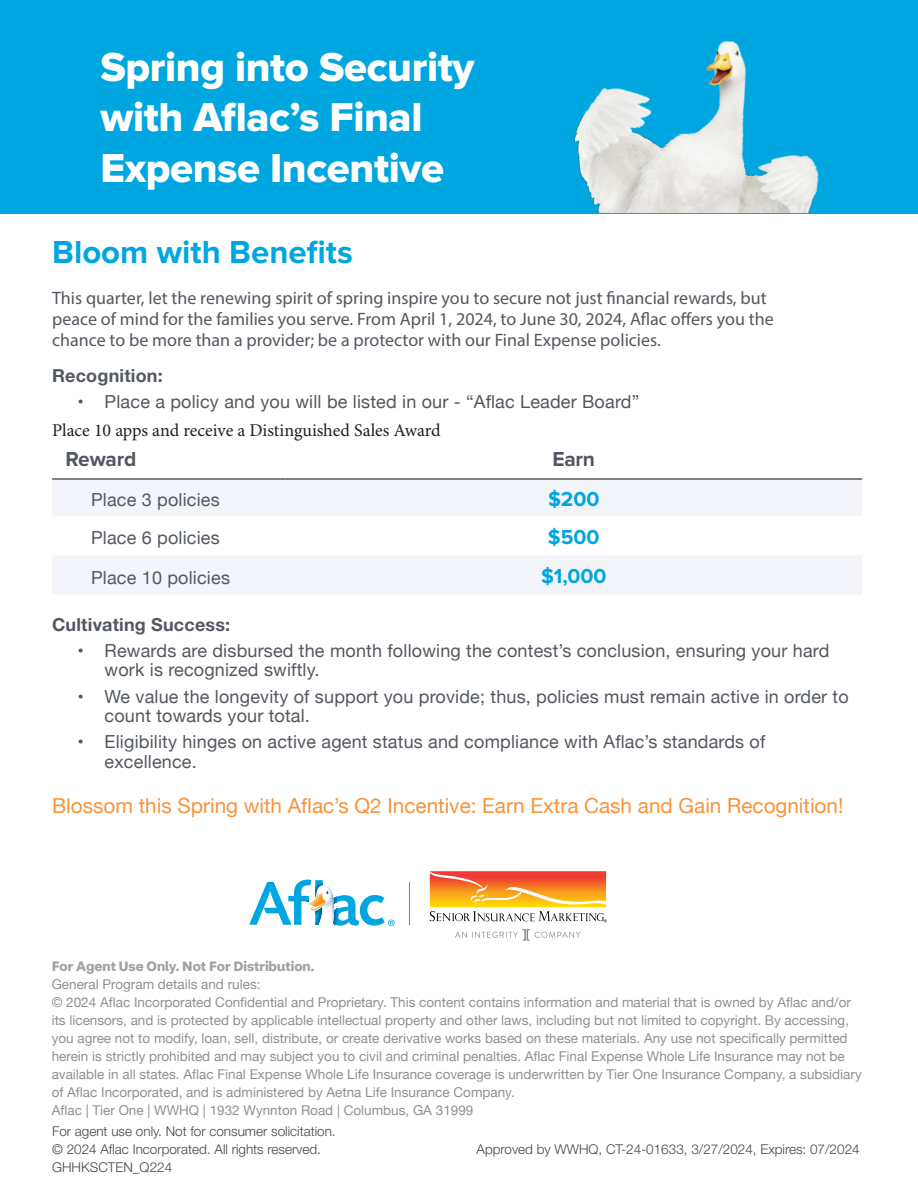
<style>
.page{position:relative;width:918px;height:1188px;background:#fff}
.page>*{position:absolute;margin:0;border:0;box-sizing:border-box;transform-origin:0 0}
.t1{font:42px/50.4px "Proxima Nova Extrabld";letter-spacing:-.01em;color:#fff}
.t2{font:700 33px "Proxima Nova";color:#00a6e0}
.t3{font:700 21px "Proxima Nova";color:#00a6e0}
.t4{font:700 21px "Proxima Nova";letter-spacing:-.01em;color:#535860}
.t5{font:20.7px "Helvetica Neue";color:#f7943c}
.t6{font:18px/19.5px "Helvetica Neue";letter-spacing:.01em;color:#535860}
.t7{font:18px/21px "Myriad Pro";color:#535860}
.t8{font:18px "Minion Pro";color:#231f20}
.t9{font:700 18px "Helvetica Neue";letter-spacing:.01em;color:#535860}
.t10{font:13.5px/18px "Helvetica Neue";color:#454545}
.t11{font:300 13.5px/18px "Helvetica Neue LT Std";color:#454545}
.t12{font:700 13.5px "CVS Health Sans";color:#636366}
</style>
<div class="page">
<div style="left:0;top:0;width:918px;height:213px;background:#00a6e0"></div>
<img style="left:574px;top:40px;width:245px;height:173px">
<svg style="left:52px;top:480px;width:810px;height:114px;fill:#f3f5fa"></svg>
<hr style="left:52px;top:478px;width:233px;height:2px;background:#535860">
<hr style="left:285px;top:478px;width:577px;height:2px;background:#535860">
<svg style="left:249px;top:880px;width:146px;height:46px"></svg>
<hr style="left:409px;top:882px;width:1px;height:43px;background:#808285">
<svg style="left:430px;top:871px;width:177px;height:51px"></svg>
<svg style="left:455px;top:929px;width:126px;height:12px"></svg>
<h1 class="t1" style="left:100px;top:43px;width:376px">Spring into Security with Aflac’s Final<br>Expense Incentive</h1>
<h2 class="t2" style="left:52px;top:233px;width:302px">Bloom with Benefits</h2>
<p class="t7" style="left:52px;top:288px;width:723px">This quarter, let the renewing spirit of spring inspire you to secure not just financial rewards, but peace of mind for the families you serve. From April 1, 2024, to June 30, 2024, Aflac offers you the chance to be more than a provider; be a protector with our Final Expense policies.</p>
<h3 class="t9" style="left:52px;top:364px;width:112px">Recognition:</h3>
<h3 class="t6" style="left:78px;top:393px;width:563px">• Place a policy and you will be listed in our - “Aflac Leader Board”</h3>
<h3 class="t8" style="left:52px;top:420px;width:390px">Place 10 apps and receive a Distinguished Sales Award</h3>
<h3 class="t4" style="left:66px;top:446px;width:72px">Reward</h3>
<h3 class="t4" style="left:552px;top:446px;width:44px">Earn</h3>
<h3 class="t6" style="left:91px;top:491px;width:130px">Place 3 policies</h3>
<h3 class="t3" style="left:548px;top:487px;width:53px">$200</h3>
<h3 class="t6" style="left:91px;top:529px;width:130px">Place 6 policies</h3>
<h3 class="t3" style="left:548px;top:525px;width:53px">$500</h3>
<h3 class="t6" style="left:91px;top:568px;width:140px">Place 10 policies</h3>
<h3 class="t3" style="left:541px;top:564px;width:67px">$1,000</h3>
<h3 class="t9" style="left:52px;top:613px;width:180px">Cultivating Success:</h3>
<h3 class="t6" style="left:105px;top:642px;width:726px;text-indent:-27px">• Rewards are disbursed the month following the contest’s conclusion, ensuring your hard work is recognized swiftly.</h3>
<h3 class="t6" style="left:105px;top:688px;width:746px;text-indent:-27px">• We value the longevity of support you provide; thus, policies must remain active in order to count towards your total.</h3>
<h3 class="t6" style="left:105px;top:733px;width:662px;text-indent:-27px">• Eligibility hinges on active agent status and compliance with Aflac’s standards of excellence.</h3>
<h3 class="t5" style="left:52px;top:791px;width:793px">Blossom this Spring with Aflac’s Q2 Incentive: Earn Extra Cash and Gain Recognition!</h3>
<p class="t12" style="left:52px;top:958px;width:264px">For Agent Use Only. Not For Distribution.</p>
<p class="t10" style="left:52px;top:976px;width:812px">General Program details and rules:<br>© 2024 Aflac Incorporated Confidential and Proprietary. This content contains information and material that is owned by Aflac and/or its licensors, and is protected by applicable intellectual property and other laws, including but not limited to copyright. By accessing, you agree not to modify, loan, sell, distribute, or create derivative works based on these materials. Any use not specifically permitted herein is strictly prohibited and may subject you to civil and criminal penalties. Aflac Final Expense Whole Life Insurance may not be available in all states. Aflac Final Expense Whole Life Insurance coverage is underwritten by Tier One Insurance Company, a subsidiary of Aflac Incorporated, and is administered by Aetna Life Insurance Company.<br>Aflac | Tier One | WWHQ | 1932 Wynnton Road | Columbus, GA 31999</p>
<p class="t11" style="left:52px;top:1122px;width:285px">For agent use only. Not for consumer solicitation. © 2024 Aflac Incorporated. All rights reserved.</p>
<p class="t11" style="left:477px;top:1140px;width:385px">Approved by WWHQ, CT-24-01633, 3/27/2024, Expires: 07/2024</p>
<p class="t11" style="left:52px;top:1158px;width:122px">GHHKSCTEN_Q224</p>
</div>
